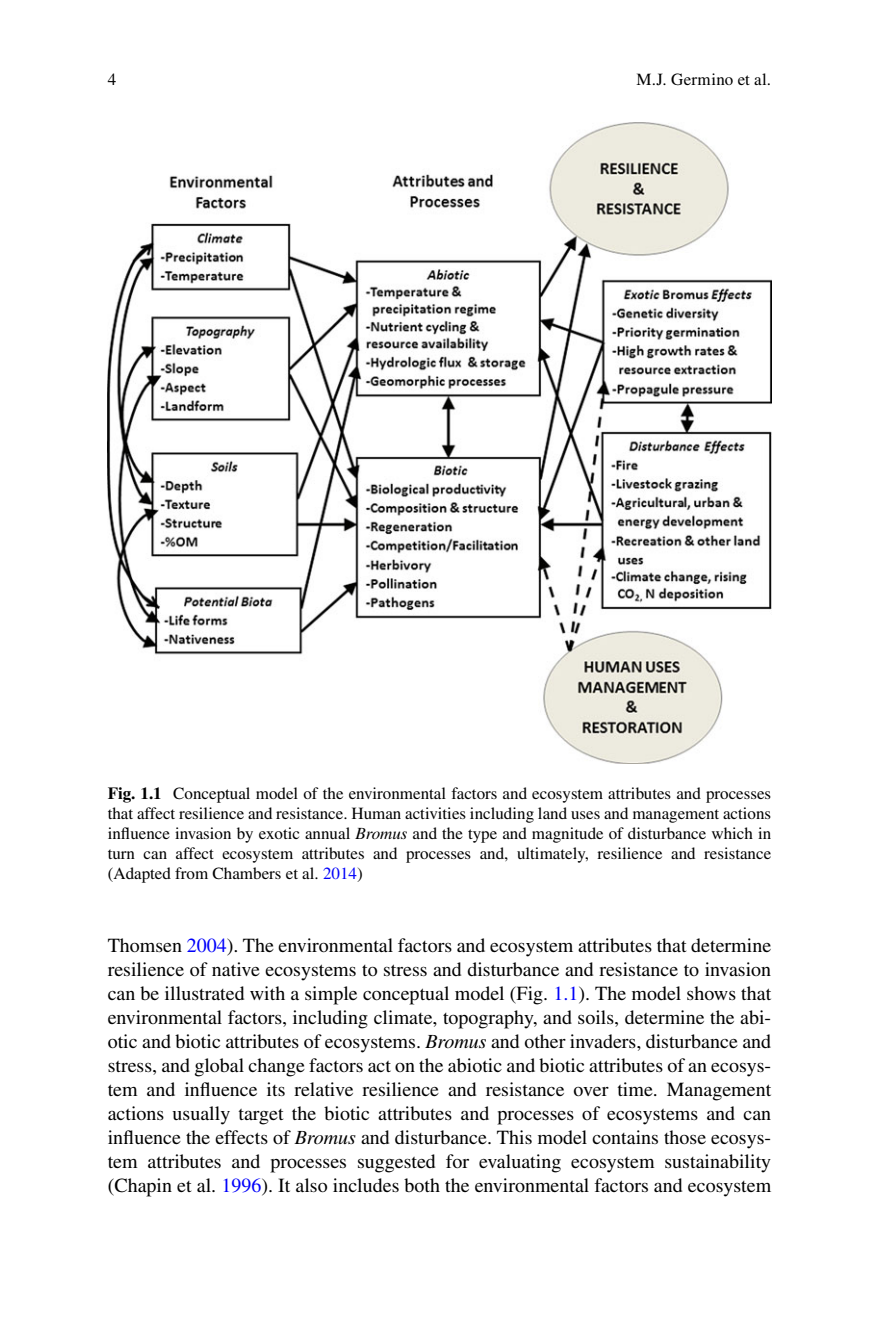
<style>
.page{position:relative;width:879px;height:1333px;background:#fff}
.page>*{position:absolute;margin:0;border:0;box-sizing:border-box;transform-origin:0 0}
.t1{font:20px/24px "Lwwsld Lgxmsq Vyhggh Times";color:#000;text-align:justify}
.t2{font:17px/20px "Lwwsld Lgxmsq Vyhggh Times";color:#000;text-align:justify}
.t3{font:17px "Lwwsld Lgxmsq Vyhggh Times";letter-spacing:.02em;color:#000}
.s1{font-family:"Jkggnh Sspbcq Sffdlv Times";font-weight:700}
.s2{font-family:"Pwnmhy Hmrjyg Chcpsj Times";font-style:italic}
.s3{color:#0000fa}
</style>
<div class="page">
<img style="left:108px;top:122px;width:663px;height:641px">
<p class="t2" style="left:108px;top:71px;width:10px">4</p>
<p class="t3" style="left:636px;top:73px;width:136px">M.J. Germino et al.</p>
<p class="t2" style="left:108px;top:784px;width:665px"><span class="s1">Fig. 1.1</span> Conceptual model of the environmental factors and ecosystem attributes and processes that affect resilience and resistance . Human activities including land uses and management actions influence invasion by exotic annual <span class="s2">Bromus</span> and the type and magnitude of disturbance which in turn can affect ecosystem attributes and processes and, ultimately, resilience and resistance (Adapted from Chambers et al. <span class="s3">2014</span> )</p>
<p class="t1" style="left:108px;top:934px;width:665px">Thomsen <span class="s3">2004</span> ). The environmental factors and ecosystem attributes that determine resilience of native ecosystems to stress and disturbance and resistance to invasion can be illustrated with a simple conceptual model (Fig. <span class="s3">1.1</span> ). The model shows that environmental factors, including climate, topography, and soils, determine the abi&shy;otic and biotic attributes of ecosystems. <span class="s2">Bromus</span> and other invaders, disturbance and stress, and global change factors act on the abiotic and biotic attributes of an ecosys&shy;tem and influence its relative resilience and resistance over time. Management actions usually target the biotic attributes and processes of ecosystems and can influence the effects of <span class="s2">Bromus</span> and disturbance. This model contains those ecosys&shy;tem attributes and processes suggested for evaluating ecosystem sustainability (Chapin et al. <span class="s3">1996</span> ). It also includes both the environmental factors and ecosystem</p>
</div>
